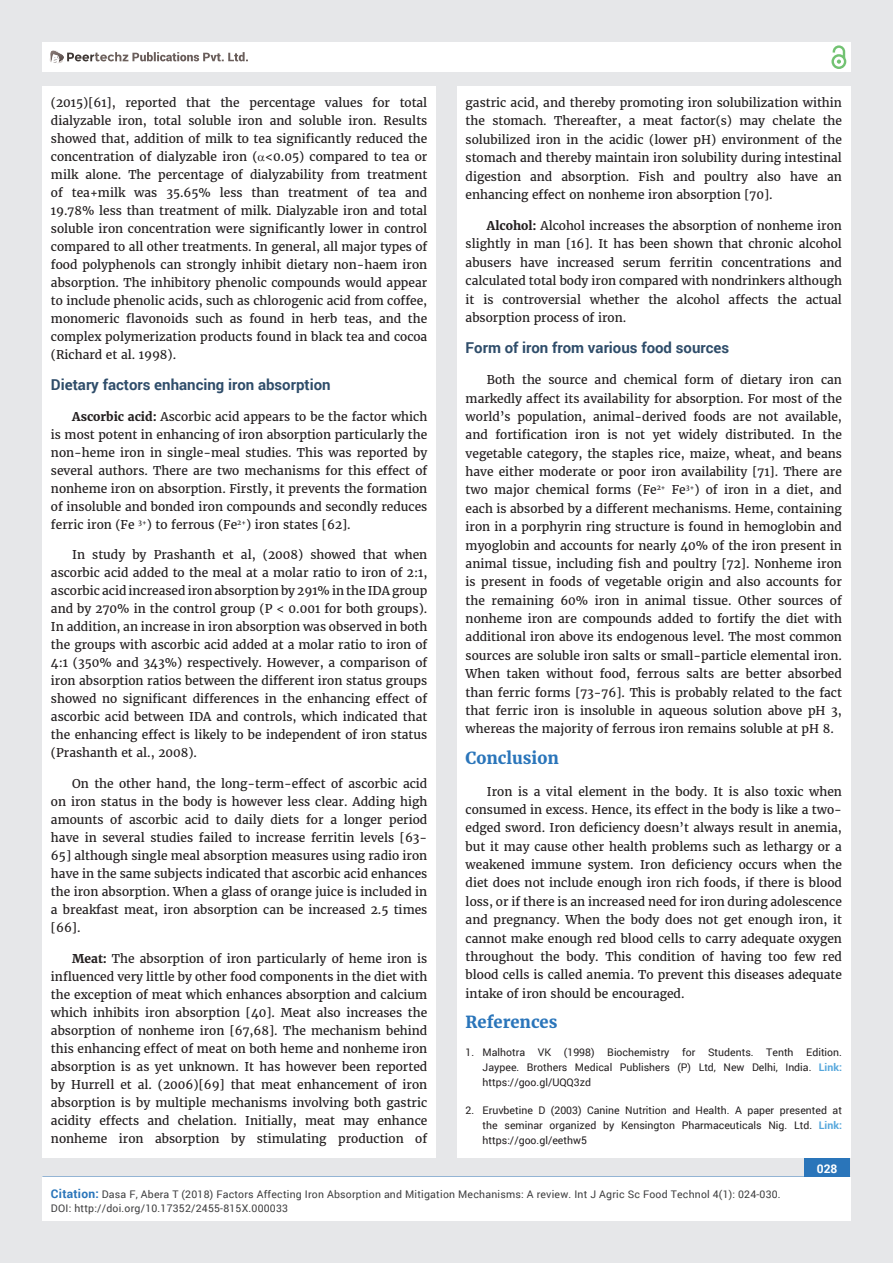
<style>
.page{position:relative;width:893px;height:1263px;background:#e6e7e9}
.page>*{position:absolute;margin:0;border:0;box-sizing:border-box;transform-origin:0 0}
.t1{font:700 16.5px "Merriweather";color:#2a75ba}
.t2{font:700 15px "Roboto";color:#2f4d6a}
.t3{font:12px/18px "Merriweather";color:#231f20;text-align:justify}
.t4{font:700 12px "Roboto";color:#fff}
.t5{font:10.5px/15px "Roboto";color:#231f20;text-align:justify}
.t6{font:10.5px/13.5px "Roboto";letter-spacing:.02em;color:#3e3e3f}
.s1{font-weight:700}
.s2{font-weight:700;color:#56a7dc}
.s3{font-weight:700;font-size:12px;color:#2a75ba}
</style>
<div class="page">
<div style="left:42px;top:43px;width:808px;height:29px;background:#fff"></div>
<div style="left:831px;top:54px;width:15px;height:15px;border:2px solid #72c272;border-radius:50%"></div>
<svg style="left:831px;top:45px;width:15px;height:19px"></svg>
<div style="left:804px;top:1157px;width:46px;height:43px;background:#2a75ba"></div>
<svg style="left:49px;top:50px;width:199px;height:14px"></svg>
<div style="left:42px;top:1177px;width:809px;height:43px;background:#fff"></div>
<div style="left:42px;top:87px;width:394px;height:1071px;background:#fff"></div>
<div style="left:457px;top:87px;width:393px;height:1071px;background:#fff"></div>
<p class="t3" style="left:51px;top:94px;width:378px">(2015)[61], reported that the percentage values for total dialyzable iron, total soluble iron and soluble iron. Results showed that, addition of milk to tea significantly reduced the concentration of dialyzable iron ( &lt;0.05) compared to tea or milk alone. The percentage of dialyzability from treatment of tea+milk was 35.65% less than treatment of tea and 19.78% less than treatment of milk. Dialyzable iron and total soluble iron concentration were significantly lower in control compared to all other treatments. In general, all major types of food polyphenols can strongly inhibit dietary non-haem iron absorption. The inhibitory phenolic compounds would appear to include phenolic acids, such as chlorogenic acid from coffee, monomeric flavonoids such as found in herb teas, and the complex polymerization products found in black tea and cocoa (Richard et al. 1998).</p>
<p class="t2" style="left:51px;top:374px;width:281px">Dietary factors enhancing iron absorption</p>
<p class="t3" style="left:51px;top:407px;width:378px;text-indent:21px"><span class="s1">Ascorbic acid:</span> Ascorbic acid appears to be the factor which is most potent in enhancing of iron absorption particularly the non-heme iron in single-meal studies. This was reported by several authors. There are two mechanisms for this effect of nonheme iron on absorption. Firstly, it prevents the formation of insoluble and bonded iron compounds and secondly reduces ferric iron (Fe <sup>3+</sup>) to ferrous (Fe<sup>2+</sup>) iron states [62].</p>
<p class="t3" style="left:51px;top:546px;width:378px;text-indent:21px">In study by Prashanth et al, (2008) showed that when ascorbic acid added to the meal at a molar ratio to iron of 2:1, ascorbic acid increased iron absorption by 291% in the IDA group and by 270% in the control group (P &lt; 0.001 for both groups).<br>In addition, an increase in iron absorption was observed in both the groups with ascorbic acid added at a molar ratio to iron of 4:1 (350% and 343%) respectively. However, a comparison of iron absorption ratios between the different iron status groups showed no significant differences in the enhancing effect of ascorbic acid between IDA and controls, which indicated that the enhancing effect is likely to be independent of iron status (Prashanth et al., 2008).</p>
<p class="t3" style="left:51px;top:775px;width:378px;text-indent:21px">On the other hand, the long-term-effect of ascorbic acid on iron status in the body is however less clear. Adding high amounts of ascorbic acid to daily diets for a longer period have in several studies failed to increase ferritin levels [63- 65] although single meal absorption measures using radio iron have in the same subjects indicated that ascorbic acid enhances the iron absorption. When a glass of orange juice is included in a breakfast meat, iron absorption can be increased 2.5 times [66].</p>
<p class="t3" style="left:51px;top:950px;width:378px;text-indent:21px"><span class="s1">Meat:</span> The absorption of iron particularly of heme iron is influenced very little by other food components in the diet with the exception of meat which enhances absorption and calcium which inhibits iron absorption [40]. Meat also increases the absorption of nonheme iron [67,68]. The mechanism behind this enhancing effect of meat on both heme and nonheme iron absorption is as yet unknown. It has however been reported by Hurrell et al. (2006)[69] that meat enhancement of iron absorption is by multiple mechanisms involving both gastric acidity effects and chelation. Initially, meat may enhance nonheme iron absorption by stimulating production of</p>
<p class="t3" style="left:466px;top:94px;width:378px;line-height:18.5px">gastric acid, and thereby promoting iron solubilization within the stomach. Thereafter, a meat factor(s) may chelate the solubilized iron in the acidic (lower pH) environment of the stomach and thereby maintain iron solubility during intestinal digestion and absorption. Fish and poultry also have an enhancing effect on nonheme iron absorption [70].</p>
<p class="t3" style="left:466px;top:217px;width:378px;text-indent:21px"><span class="s1">Alcohol:</span> Alcohol increases the absorption of nonheme iron slightly in man [16]. It has been shown that chronic alcohol abusers have increased serum ferritin concentrations and calculated total body iron compared with nondrinkers although it is controversial whether the alcohol affects the actual absorption process of iron.</p>
<p class="t2" style="left:466px;top:337px;width:265px">Form of iron from various food sources</p>
<p class="t3" style="left:466px;top:371px;width:378px;line-height:18.5px;text-indent:21px">Both the source and chemical form of dietary iron can markedly affect its availability for absorption. For most of the world’s population, animal-derived foods are not available, and fortification iron is not yet widely distributed. In the vegetable category, the staples rice, maize, wheat, and beans have either moderate or poor iron availability [71]. There are two major chemical forms (Fe<sup>2+</sup> Fe<sup>3+</sup>) of iron in a diet, and each is absorbed by a different mechanisms. Heme, containing iron in a porphyrin ring structure is found in hemoglobin and myoglobin and accounts for nearly 40% of the iron present in animal tissue, including fish and poultry [72]. Nonheme iron is present in foods of vegetable origin and also accounts for the remaining 60% iron in animal tissue. Other sources of nonheme iron are compounds added to fortify the diet with additional iron above its endogenous level. The most common sources are soluble iron salts or small-particle elemental iron.<br>When taken without food, ferrous salts are better absorbed than ferric forms [73-76]. This is probably related to the fact that ferric iron is insoluble in aqueous solution above pH 3, whereas the majority of ferrous iron remains soluble at pH 8.</p>
<h1 class="t1" style="left:466px;top:748px;width:95px">Conclusion</h1>
<p class="t3" style="left:466px;top:782px;width:378px;text-indent:21px">Iron is a vital element in the body. It is also toxic when consumed in excess. Hence, its effect in the body is like a two&shy;edged sword. Iron deficiency doesn’t always result in anemia, but it may cause other health problems such as lethargy or a weakened immune system. Iron deficiency occurs when the diet does not include enough iron rich foods, if there is blood loss, or if there is an increased need for iron during adolescence and pregnancy. When the body does not get enough iron, it cannot make enough red blood cells to carry adequate oxygen throughout the body. This condition of having too few red blood cells is called anemia. To prevent this diseases adequate intake of iron should be encouraged.</p>
<h1 class="t1" style="left:466px;top:1012px;width:93px">References</h1>
<p class="t5" style="left:483px;top:1045px;width:361px;text-indent:-17px">1. Malhotra VK (1998) Biochemistry for Students. Tenth Edition.<br>Jaypee. Brothers Medical Publishers (P) Ltd, New Delhi, India. <span class="s2">Link: </span>https://goo.gl/UQQ3zd</p>
<p class="t5" style="left:483px;top:1102px;width:361px;text-indent:-17px">2. Eruvbetine D (2003) Canine Nutrition and Health. A paper presented at the seminar organized by Kensington Pharmaceuticals Nig. Ltd. <span class="s2">Link: </span>https://goo.gl/eethw5</p>
<p class="t4" style="left:817px;top:1161px;width:22px">028</p>
<p class="t6" style="left:51px;top:1188px;width:731px"><span class="s3">Citation:</span> Dasa F, Abera T (2018) Factors Affecting Iron Absorption and Mitigation Mechanisms: A review. Int J Agric Sc Food Technol 4(1): 024-030.<br>DOI: http://doi.org/10.17352/2455-815X.000033</p>
</div>
